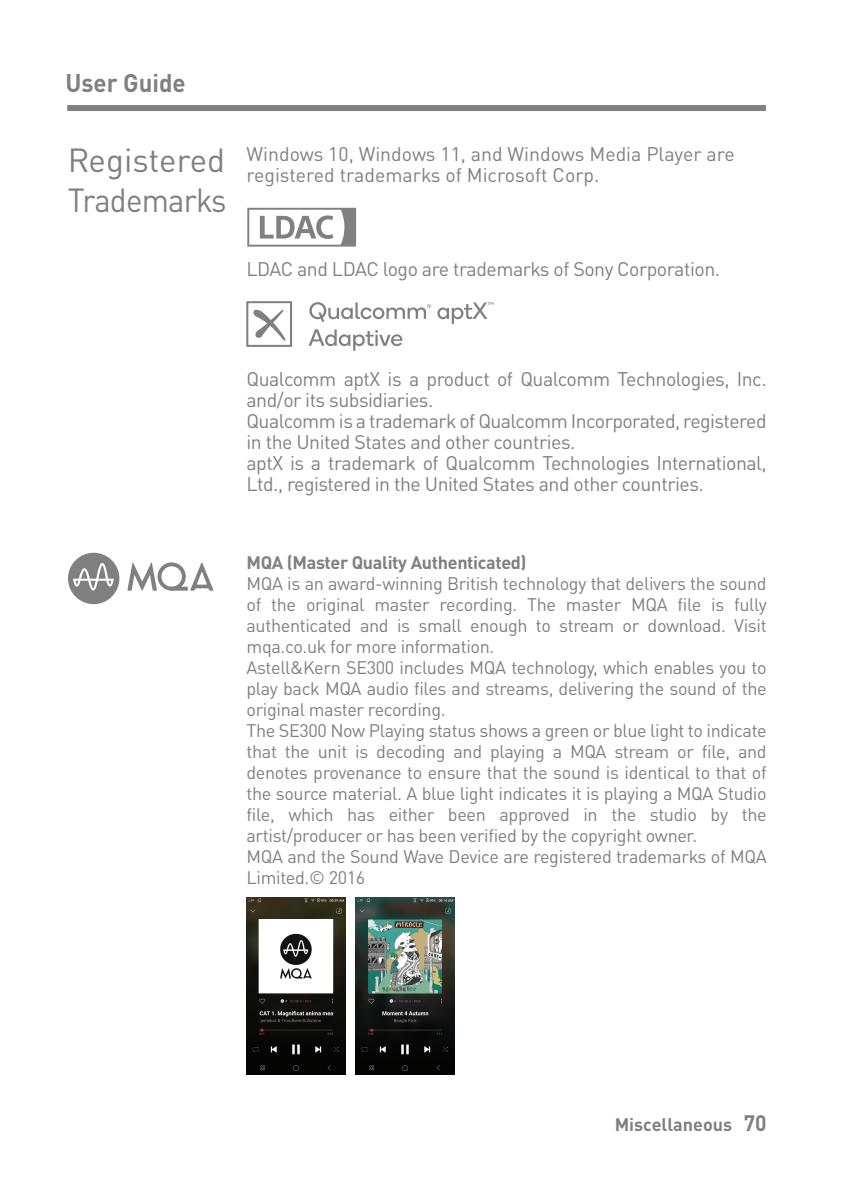
<style>
.page{position:relative;width:851px;height:1191px;background:#fff}
.page>*{position:absolute;margin:0;border:0;box-sizing:border-box;transform-origin:0 0}
.t1{font:33px/39.6px "DINOT";letter-spacing:-.025em;color:#808083}
.t2{font:700 25.2px "DINOT";color:#808083;scale:.95 1}
.t3{font:19.5px/21px "DINOT";letter-spacing:-.025em;color:#808083}
.t4{font:19.5px/21px "DINOT";color:#808083}
.t5{font:18px/21px "DINOT";letter-spacing:-.02em;color:#808083}
.t6{font:700 18px "DINOT";color:#808083}
.s1{font-weight:700}
.s2{font-size:22.2px}
</style>
<div class="page">
<svg style="left:246px;top:301px;width:46px;height:46px"></svg>
<svg style="left:437px;top:302px;width:56px;height:22px"></svg>
<svg style="left:308px;top:329px;width:94px;height:22px"></svg>
<svg style="left:309px;top:302px;width:122px;height:20px"></svg>
<div style="left:67px;top:105px;width:698px;height:6px;background:#808083"></div>
<svg style="left:68px;top:553px;width:51px;height:51px"></svg>
<svg style="left:127px;top:562px;width:86px;height:29px"></svg>
<svg style="left:247px;top:207px;width:110px;height:39px"></svg>
<svg style="left:247px;top:208px;width:109px;height:39px"></svg>
<img style="left:355px;top:897px;width:99px;height:177px">
<img style="left:246px;top:897px;width:100px;height:177px">
<p class="t2" style="left:65px;top:66px;width:128px">User Guide</p>
<p class="t1" style="left:68px;top:140px;width:160px">Registered<br>Trademarks</p>
<p class="t4" style="left:246px;top:144px;width:489px">Windows 10, Windows 11, and Windows Media Player are registered trademarks of Microsoft Corp.</p>
<p class="t3" style="left:246px;top:258px;width:475px">LDAC and LDAC logo are trademarks of Sony Corporation.</p>
<p class="t3" style="left:246px;top:368px;width:521px">Qualcomm aptX is a product of Qualcomm Technologies, Inc. and/or its subsidiaries.<br>Qualcomm is a trademark of Qualcomm Incorporated, registered in the United States and other countries.<br>aptX is a trademark of Qualcomm Technologies International, Ltd., registered in the United States and other countries.</p>
<p class="t5" style="left:246px;top:552px;width:521px"><span class="s1">MQA (Master Quality Authenticated)<br></span>MQA is an award-winning British technology that delivers the sound of the original master recording. The master MQA file is fully authenticated and is small enough to stream or download. Visit mqa.co.uk for more information.<br>Astell&amp;Kern SE300 includes MQA technology, which enables you to play back MQA audio files and streams, delivering the sound of the original master recording.<br>The SE300 Now Playing status shows a green or blue light to indicate that the unit is decoding and playing a MQA stream or file, and denotes provenance to ensure that the sound is identical to that of the source material. A blue light indicates it is playing a MQA Studio file, which has either been approved in the studio by the artist/producer or has been verified by the copyright owner.<br>MQA and the Sound Wave Device are registered trademarks of MQA Limited.© 2016</p>
<p class="t6" style="left:614px;top:1112px;width:153px">Miscellaneous <span class="s2">70</span></p>
</div>
